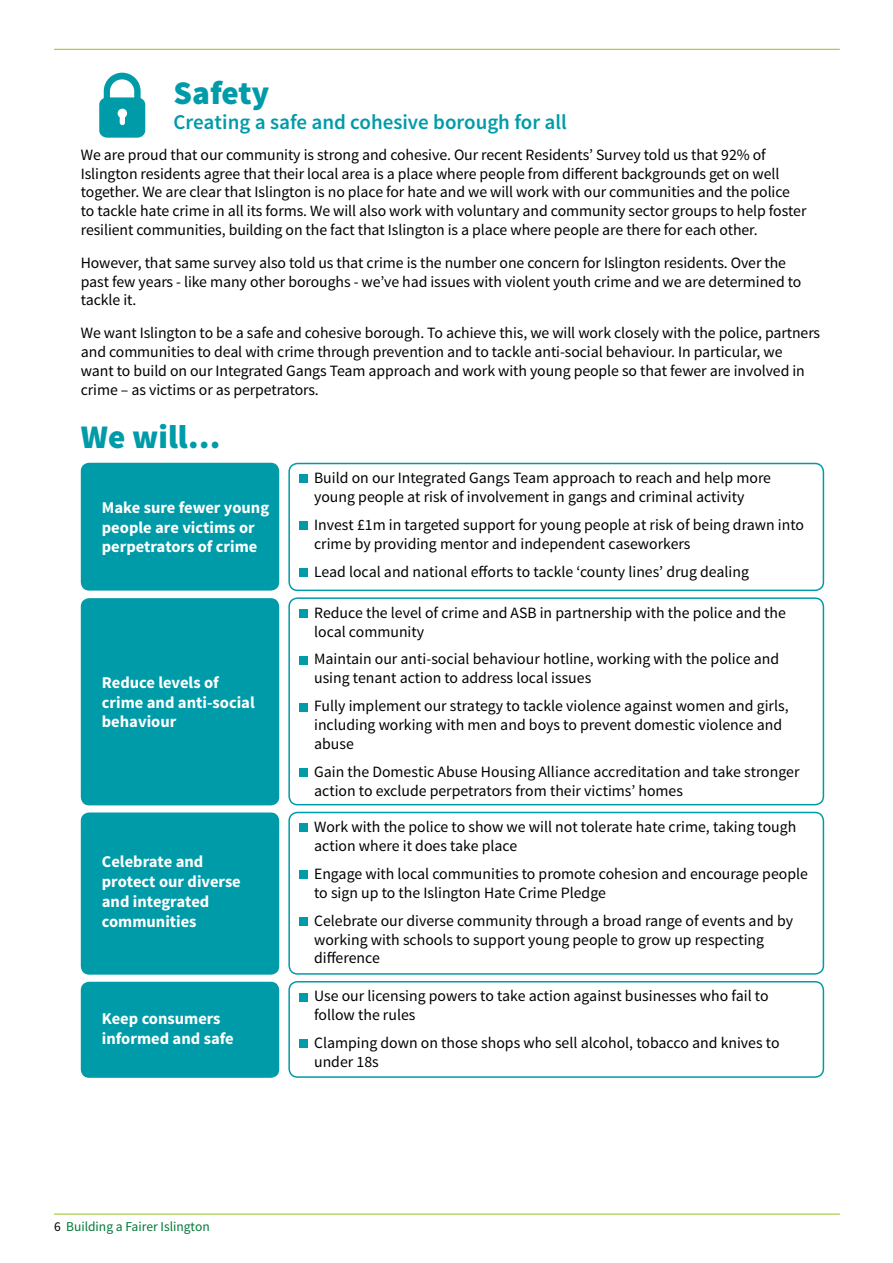
<style>
.page{position:relative;width:893px;height:1263px;background:#fff}
.page>*{position:absolute;margin:0;border:0;box-sizing:border-box;transform-origin:0 0}
.t1{font:900 33px "Source Sans Pro";color:#009ba8}
.t2{font:600 21px "Source Sans Pro";color:#009ba8}
.t3{font:700 16.5px/19.8px "Source Sans Pro";color:#fff}
.t4{font:15.75px/18.9px "Source Sans Pro";letter-spacing:-.005em;color:#000}
.t5{font:13.5px "Source Sans Pro";color:#007937}
.s1{color:#000}
</style>
<div class="page">
<hr style="left:54px;top:1214px;width:786px;height:1px;background:#95c11f">
<hr style="left:54px;top:49px;width:786px;height:1px;background:#95c11f">
<div style="left:81px;top:463px;width:198px;height:128px;background:#009ba8;border-radius:9px"></div>
<div style="left:81px;top:598px;width:198px;height:207px;background:#009ba8;border-radius:9px"></div>
<div style="left:81px;top:812px;width:198px;height:163px;background:#009ba8;border-radius:9px"></div>
<div style="left:81px;top:982px;width:198px;height:96px;background:#009ba8;border-radius:9px"></div>
<div style="left:288px;top:463px;width:536px;height:128px;border:2px solid #009ba8;border-radius:9px"></div>
<div style="left:288px;top:597px;width:536px;height:208px;border:2px solid #009ba8;border-radius:9px"></div>
<div style="left:288px;top:812px;width:536px;height:163px;border:2px solid #009ba8;border-radius:9px"></div>
<div style="left:288px;top:981px;width:536px;height:97px;border:2px solid #009ba8;border-radius:9px"></div>
<div style="left:299px;top:474px;width:9px;height:9px;background:#009ba8"></div>
<div style="left:299px;top:521px;width:9px;height:9px;background:#009ba8"></div>
<div style="left:299px;top:568px;width:9px;height:9px;background:#009ba8"></div>
<div style="left:299px;top:609px;width:9px;height:9px;background:#009ba8"></div>
<div style="left:299px;top:656px;width:9px;height:8px;background:#009ba8"></div>
<div style="left:299px;top:703px;width:9px;height:8px;background:#009ba8"></div>
<div style="left:299px;top:768px;width:9px;height:9px;background:#009ba8"></div>
<div style="left:299px;top:823px;width:9px;height:9px;background:#009ba8"></div>
<div style="left:299px;top:870px;width:9px;height:9px;background:#009ba8"></div>
<div style="left:299px;top:917px;width:9px;height:9px;background:#009ba8"></div>
<div style="left:299px;top:993px;width:9px;height:8px;background:#009ba8"></div>
<div style="left:299px;top:1039px;width:9px;height:9px;background:#009ba8"></div>
<svg style="left:99px;top:73px;width:46px;height:65px"></svg>
<h1 class="t1" style="left:174px;top:71px;width:97px">Safety</h1>
<h2 class="t2" style="left:174px;top:109px;width:395px">Creating a safe and cohesive borough for all</h2>
<p class="t4" style="left:81px;top:145px;width:727px">We are proud that our community is strong and cohesive. Our recent Residents’ Survey told us that 92% of Islington residents agree that their local area is a place where people from different backgrounds get on well together. We are clear that Islington is no place for hate and we will work with our communities and the police to tackle hate crime in all its forms. We will also work with voluntary and community sector groups to help foster resilient communities, building on the fact that Islington is a place where people are there for each other.</p>
<p class="t4" style="left:81px;top:253px;width:722px">However, that same survey also told us that crime is the number one concern for Islington residents. Over the past few years - like many other boroughs - we’ve had issues with violent youth crime and we are determined to tackle it.</p>
<p class="t4" style="left:81px;top:323px;width:741px">We want Islington to be a safe and cohesive borough. To achieve this, we will work closely with the police, partners and communities to deal with crime through prevention and to tackle anti-social behaviour. In particular, we<br>want to build on our Integrated Gangs Team approach and work with young people so that fewer are involved in crime – as victims or as perpetrators.</p>
<h1 class="t1" style="left:81px;top:415px;width:141px">We will…</h1>
<p class="t3" style="left:102px;top:498px;width:169px">Make sure fewer young people are victims or perpetrators of crime</p>
<p class="t3" style="left:102px;top:673px;width:154px">Reduce levels of crime and anti-social behaviour</p>
<p class="t3" style="left:102px;top:852px;width:141px">Celebrate and protect our diverse and integrated communities</p>
<p class="t3" style="left:102px;top:1009px;width:134px">Keep consumers informed and safe</p>
<p class="t4" style="left:314px;top:469px;width:458px">Build on our Integrated Gangs Team approach to reach and help more young people at risk of involvement in gangs and criminal activity</p>
<p class="t4" style="left:314px;top:515px;width:491px">Invest £1m in targeted support for young people at risk of being drawn into crime by providing mentor and independent caseworkers</p>
<p class="t4" style="left:314px;top:562px;width:436px">Lead local and national efforts to tackle ‘county lines’ drug dealing</p>
<p class="t4" style="left:314px;top:603px;width:473px">Reduce the level of crime and ASB in partnership with the police and the local community</p>
<p class="t4" style="left:314px;top:650px;width:466px">Maintain our anti-social behaviour hotline, working with the police and using tenant action to address local issues</p>
<p class="t4" style="left:314px;top:697px;width:476px">Fully implement our strategy to tackle violence against women and girls, including working with men and boys to prevent domestic violence and abuse</p>
<p class="t4" style="left:314px;top:763px;width:487px">Gain the Domestic Abuse Housing Alliance accreditation and take stronger action to exclude perpetrators from their victims’ homes</p>
<p class="t4" style="left:314px;top:818px;width:484px">Work with the police to show we will not tolerate hate crime, taking tough action where it does take place</p>
<p class="t4" style="left:314px;top:864px;width:495px">Engage with local communities to promote cohesion and encourage people to sign up to the Islington Hate Crime Pledge</p>
<p class="t4" style="left:314px;top:911px;width:481px">Celebrate our diverse community through a broad range of events and by working with schools to support young people to grow up respecting difference</p>
<p class="t4" style="left:314px;top:987px;width:456px">Use our licensing powers to take action against businesses who fail to follow the rules</p>
<p class="t4" style="left:314px;top:1034px;width:467px">Clamping down on those shops who sell alcohol, tobacco and knives to under 18s</p>
<p class="t5" style="left:54px;top:1218px;width:157px"><span class="s1">6</span> Building a Fairer Islington</p>
</div>
